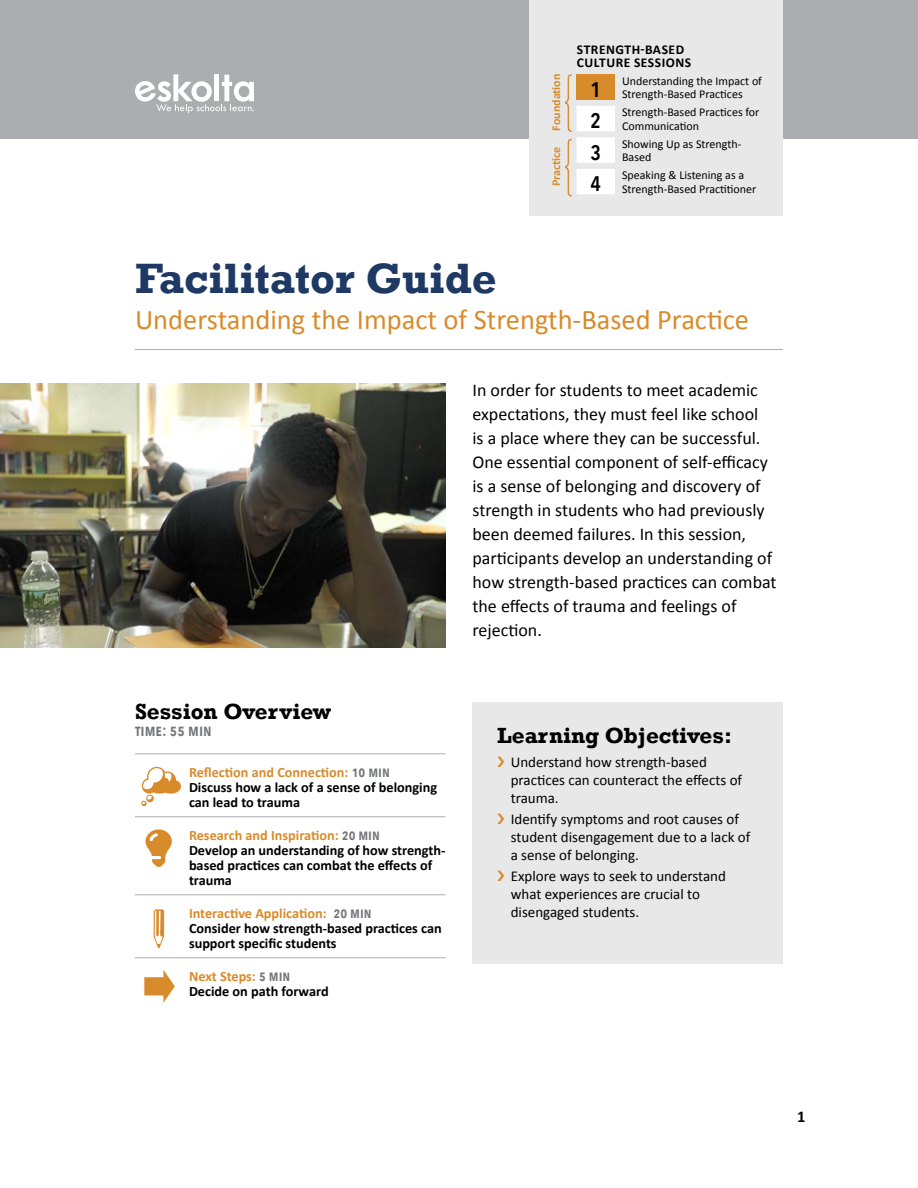
<style>
.page{position:relative;width:918px;height:1188px;background:#fff}
.page>*{position:absolute;margin:0;border:0;box-sizing:border-box;transform-origin:0 0}
.Cover_-_Facilitator{font:700 43.5px "Rockwell";color:#1e3964}
.Cover_-_Session_Titl{font:28.5px "Calibri";color:#d88b2a}
.Cover_-_Heading_2{font:700 22.5px "Rockwell";color:#000}
.t1{font:600 21px "Avenir Next Condensed";color:#000}
.Cover_-_Session_Desc{font:18px/24px "Calibri";color:#000}
.Cover_-_Time{font:600 16.5px "Avenir Next Condensed";color:#737578}
.t2{font:700 16.5px "Calibri";color:#000}
.t3{font:15px/18px "Calibri";color:#000}
.Cover_-_Session_Over{font:700 14.25px/15px "Calibri";color:#000}
.t4{font:700 13.5px/13.5px "Calibri";letter-spacing:.04em;color:#000}
.t5{font:12px/13.5px "Calibri";color:#000}
.t6{font:700 12px "Calibri";color:#d88b2a}
.s1{color:#d88b2a}
.s2{font-family:"Avenir Next Condensed";font-weight:600;font-size:15px;color:#737578}
</style>
<div class="page">
<div style="left:0;top:0;width:918px;height:138px;background:#acadb1"></div>
<svg style="left:135px;top:74px;width:119px;height:39px"></svg>
<div style="left:529px;top:0;width:254px;height:216px;background:#e8e8e8"></div>
<svg style="left:565px;top:74px;width:50px;height:123px"></svg>
<hr style="left:135px;top:753px;width:311px;height:1px;background:#acadb1">
<hr style="left:135px;top:816px;width:311px;height:1px;background:#acadb1">
<hr style="left:135px;top:894px;width:311px;height:1px;background:#acadb1">
<hr style="left:135px;top:957px;width:311px;height:1px;background:#acadb1">
<svg style="left:141px;top:767px;width:40px;height:39px"></svg>
<svg style="left:146px;top:829px;width:26px;height:38px"></svg>
<svg style="left:154px;top:909px;width:10px;height:39px"></svg>
<svg style="left:144px;top:970px;width:31px;height:33px"></svg>
<div style="left:472px;top:702px;width:311px;height:262px;background:#e8e8e8"></div>
<hr style="left:135px;top:349px;width:648px;height:1px;background:#acadb1">
<img style="left:0;top:383px;width:446px;height:265px">
<p class="t6" style="left:549px;top:131px;width:58px;rotate:-90deg">Foundation</p>
<p class="t6" style="left:549px;top:186px;width:41px;rotate:-90deg">Practice</p>
<p class="t4" style="left:577px;top:42px;width:116px">STRENGTH-BASED<br>CULTURE SESSIONS</p>
<p class="t1" style="left:591px;top:71px;width:12px">1</p>
<p class="t5" style="left:622px;top:74px;width:141px">Understanding the Impact of<br>Strength-Based Practices</p>
<p class="t1" style="left:591px;top:103px;width:12px">2</p>
<p class="t5" style="left:622px;top:106px;width:139px">Strength-Based Practices for<br>Communication</p>
<p class="t1" style="left:591px;top:134px;width:12px">3</p>
<p class="t5" style="left:622px;top:137px;width:121px">Showing Up as Strength-<br>Based</p>
<p class="t1" style="left:591px;top:166px;width:12px">4</p>
<p class="t5" style="left:622px;top:169px;width:136px">Speaking &amp; Listening as a<br>Strength-Based Practitioner</p>
<p class="Cover_-_Facilitator" style="left:135px;top:252px;width:363px">Facilitator Guide</p>
<p class="Cover_-_Session_Titl" style="left:135px;top:301px;width:616px">Understanding the Impact of Strength-Based Practice</p>
<p class="Cover_-_Heading_2" style="left:135px;top:698px;width:198px">Session Overview</p>
<p class="Cover_-_Time" style="left:135px;top:716px;width:78px">time: 55 min</p>
<p class="Cover_-_Session_Over" style="left:189px;top:764px;width:250px"><span class="s1">Reflection and Connection:</span> <span class="s2">10 min<br></span>Discuss how a lack of a sense of belonging can lead to trauma</p>
<p class="Cover_-_Session_Over" style="left:189px;top:827px;width:258px"><span class="s1">Research and Inspiration:</span> <span class="s2">20 min<br></span>Develop an understanding of how strength&shy;based practices can combat the effects of trauma</p>
<p class="Cover_-_Session_Over" style="left:189px;top:905px;width:254px"><span class="s1">Interactive Application:</span> <span class="s2">20 min<br></span>Consider how strength-based practices can support specific students</p>
<p class="Cover_-_Session_Over" style="left:189px;top:968px;width:141px"><span class="s1">Next Steps:</span> <span class="s2">5 min<br></span>Decide on path forward</p>
<p class="Cover_-_Session_Desc" style="left:472px;top:378px;width:306px">In order for students to meet academic expectations, they must feel like school<br>is a place where they can be successful.<br>One essential component of self-efficacy is a sense of belonging and discovery of strength in students who had previously been deemed failures. In this session, participants develop an understanding of how strength-based practices can combat the effects of trauma and feelings of rejection.</p>
<p class="Cover_-_Heading_2" style="left:497px;top:722px;width:236px">Learning Objectives:</p>
<p class="t3" style="left:511px;top:753px;width:233px">Understand how strength-based practices can counteract the effects of trauma.</p>
<p class="t3" style="left:511px;top:810px;width:241px">Identify symptoms and root causes of student disengagement due to a lack of a sense of belonging.</p>
<p class="t3" style="left:511px;top:867px;width:217px">Explore ways to seek to understand what experiences are crucial to disengaged students.</p>
<p class="t2" style="left:797px;top:1106px;width:10px">1</p>
</div>
